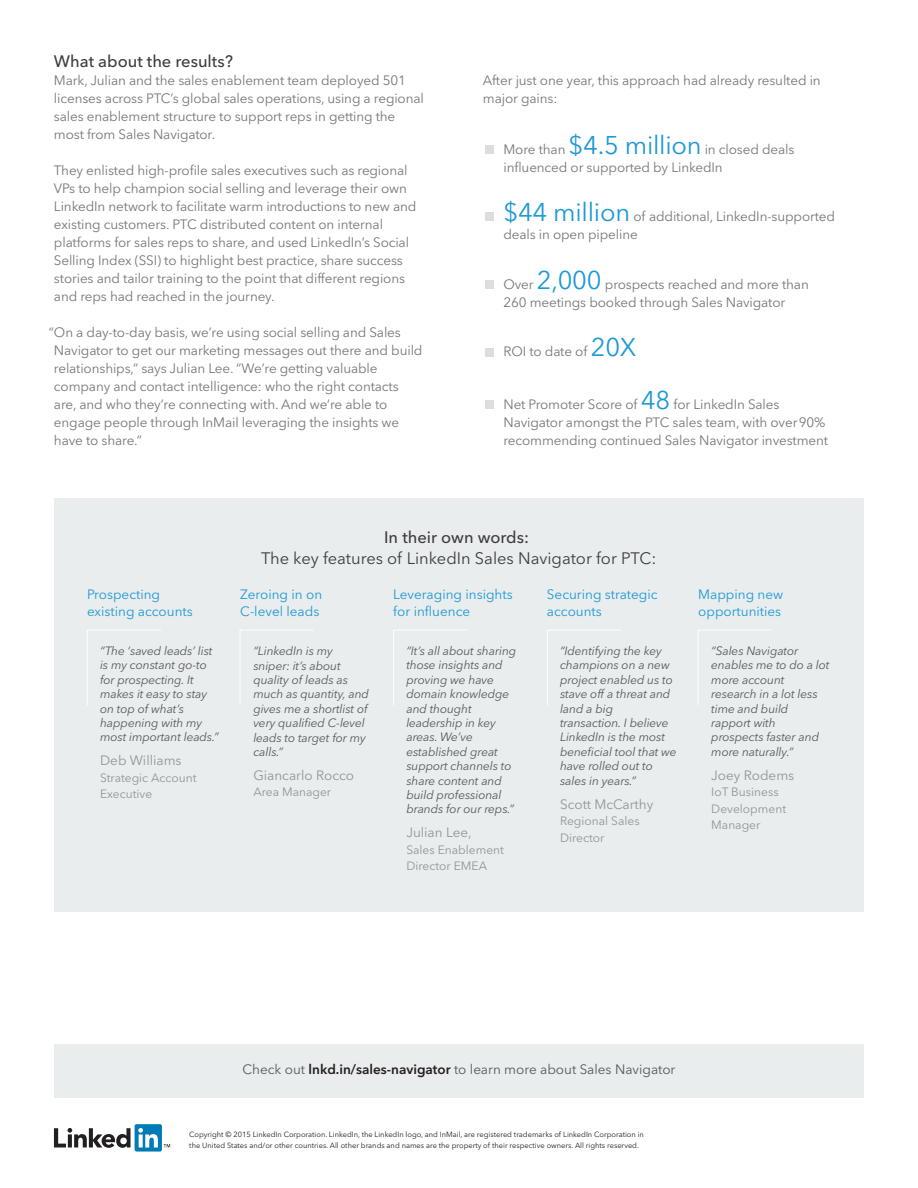
<style>
.page{position:relative;width:918px;height:1188px;background:#fff}
.page>*{position:absolute;margin:0;border:0;box-sizing:border-box;transform-origin:0 0}
.t1{font:16.5px "Avenir Next LT Pro";color:#3e3e3f}
.t2{font:500 16.5px "Avenir Next LT Pro";color:#3e3e3f}
.t3{font:13.5px/18px "Avenir Next LT Pro";letter-spacing:-.01em;color:#75777a}
.t4{font:13.5px/16.5px "Avenir Next LT Pro";color:#1d99d6}
.t5{font:13.5px "Avenir Next LT Pro";color:#57585a}
.t6{font:13.5px "Avenir Next LT Pro";color:#939598}
.t7{font:italic 12px/14.4px "Avenir Next LT Pro";letter-spacing:-.01em;color:#57585a}
.t8{font:12px/16.5px "Avenir Next LT Pro";color:#939598}
.t9{font:7.5px/10.5px "Avenir Next LT Pro";color:#231f20}
.s1{font-size:25.5px;color:#1d99d6}
.s2{font-weight:600;color:#231f20}
</style>
<div class="page">
<svg style="left:54px;top:1128px;width:77px;height:20px"></svg>
<div style="left:135px;top:1124px;width:27px;height:28px;background:#007bb6;border-radius:2px"></div>
<svg style="left:138px;top:1128px;width:20px;height:20px"></svg>
<svg style="left:164px;top:1144px;width:6px;height:4px"></svg>
<div style="left:54px;top:1044px;width:810px;height:54px;background:#e9eded"></div>
<div style="left:54px;top:499px;width:810px;height:413px;background:#e9eded"></div>
<svg style="left:698px;top:630px;width:73px;height:75px"></svg>
<svg style="left:87px;top:630px;width:74px;height:75px"></svg>
<svg style="left:547px;top:630px;width:74px;height:75px"></svg>
<svg style="left:393px;top:630px;width:74px;height:75px"></svg>
<svg style="left:240px;top:630px;width:73px;height:75px"></svg>
<div style="left:486px;top:145px;width:8px;height:8px;background:#dcdddf"></div>
<div style="left:486px;top:213px;width:8px;height:8px;background:#dcdddf"></div>
<div style="left:486px;top:280px;width:8px;height:8px;background:#dcdddf"></div>
<div style="left:486px;top:348px;width:8px;height:8px;background:#dcdddf"></div>
<div style="left:486px;top:401px;width:8px;height:8px;background:#dcdddf"></div>
<p class="t2" style="left:54px;top:52px;width:180px">What about the results?</p>
<p class="t3" style="left:54px;top:72px;width:371px">Mark, Julian and the sales enablement team deployed 501 licenses across PTC’s global sales operations, using a regional sales enablement structure to support reps in getting the most from Sales Navigator.</p>
<p class="t3" style="left:54px;top:162px;width:364px">They enlisted high-profile sales executives such as regional VPs to help champion social selling and leverage their own LinkedIn network to facilitate warm introductions to new and existing customers. PTC distributed content on internal platforms for sales reps to share, and used LinkedIn’s Social Selling Index (SSI) to highlight best practice, share success stories and tailor training to the point that different regions and reps had reached in the journey.</p>
<p class="t3" style="left:54px;top:324px;width:370px;text-indent:-5px">“On a day-to-day basis, we’re using social selling and Sales Navigator to get our marketing messages out there and build relationships,” says Julian Lee. “We’re getting valuable company and contact intelligence: who the right contacts are, and who they’re connecting with. And we’re able to engage people through InMail leveraging the insights we have to share.”</p>
<p class="t3" style="left:483px;top:72px;width:339px">After just one year, this approach had already resulted in major gains:</p>
<p class="t3" style="left:503px;top:140px;width:292px">More than <span class="s1">$4.5 million</span> in closed deals influenced or supported by LinkedIn</p>
<p class="t3" style="left:503px;top:208px;width:333px"><span class="s1">$44 million</span> of additional, LinkedIn-supported deals in open pipeline</p>
<p class="t3" style="left:504px;top:275px;width:307px">Over <span class="s1">2,000</span> prospects reached and more than<br>260 meetings booked through Sales Navigator</p>
<p class="t3" style="left:504px;top:343px;width:134px">ROI to date of <span class="s1">20X</span></p>
<p class="t3" style="left:503px;top:395px;width:326px">Net Promoter Score of <span class="s1">48</span> for LinkedIn Sales<br>Navigator amongst the PTC sales team, with over90% recommending continued Sales Navigator investment</p>
<p class="t4" style="left:87px;top:586px;width:107px">Prospecting existing accounts</p>
<p class="t7" style="left:100px;top:644px;width:120px">“The ‘saved leads’ list is my constant go-to for prospecting. It makes it easy to stay on top of what’s happening with my most important leads.”</p>
<p class="t6" style="left:100px;top:753px;width:83px">Deb Williams</p>
<p class="t8" style="left:100px;top:769px;width:98px">Strategic Account<br>Executive</p>
<p class="t2" style="left:384px;top:528px;width:146px">In their own words:</p>
<p class="t1" style="left:261px;top:549px;width:397px">The key features of LinkedIn Sales Navigator for PTC:</p>
<p class="t4" style="left:240px;top:586px;width:83px">Zeroing in on<br>C-level leads</p>
<p class="t7" style="left:253px;top:644px;width:117px">“LinkedIn is my sniper: it’s about quality of leads as much as quantity, and gives me a shortlist of very qualified C-level leads to target for my calls.”</p>
<p class="t6" style="left:253px;top:767px;width:102px">Giancarlo Rocco</p>
<p class="t8" style="left:253px;top:784px;width:79px">Area Manager</p>
<p class="t4" style="left:393px;top:586px;width:121px">Leveraging insights for influence</p>
<p class="t7" style="left:406px;top:644px;width:111px">“It’s all about sharing those insights and proving we have domain knowledge and thought leadership in key areas. We’ve established great support channels to share content and build professional brands for our reps.”</p>
<p class="t6" style="left:406px;top:825px;width:67px">Julian Lee,</p>
<p class="t8" style="left:406px;top:841px;width:99px">Sales Enablement<br>Director EMEA</p>
<p class="t4" style="left:547px;top:586px;width:112px">Securing strategic accounts</p>
<p class="t7" style="left:560px;top:644px;width:118px">“Identifying the key champions on a new project enabled us to stave off a threat and land a big transaction. I believe<br>LinkedIn is the most beneficial tool that we have rolled out to sales in years.”</p>
<p class="t6" style="left:560px;top:796px;width:95px">Scott McCarthy</p>
<p class="t8" style="left:560px;top:813px;width:81px">Regional Sales<br>Director</p>
<p class="t4" style="left:698px;top:586px;width:87px">Mapping new opportunities</p>
<p class="t7" style="left:711px;top:644px;width:120px">“Sales Navigator enables me to do a lot more account research in a lot less time and build rapport with prospects faster and more naturally.”</p>
<p class="t6" style="left:711px;top:767px;width:84px">Joey Rodems</p>
<p class="t8" style="left:711px;top:784px;width:76px">IoT Business<br>Development<br>Manager</p>
<p class="t5" style="left:243px;top:1062px;width:434px">Check out <span class="s2">lnkd.in/sales-navigator</span> to learn more about Sales Navigator</p>
<p class="t9" style="left:189px;top:1129px;width:456px">Copyright © 2015 LinkedIn Corporation. LinkedIn, the LinkedIn logo, and InMail, are registered trademarks of LinkedIn Corporation in the United States and/or other countries. All other brands and names are the property of their respective owners. All rights reserved.</p>
</div>
